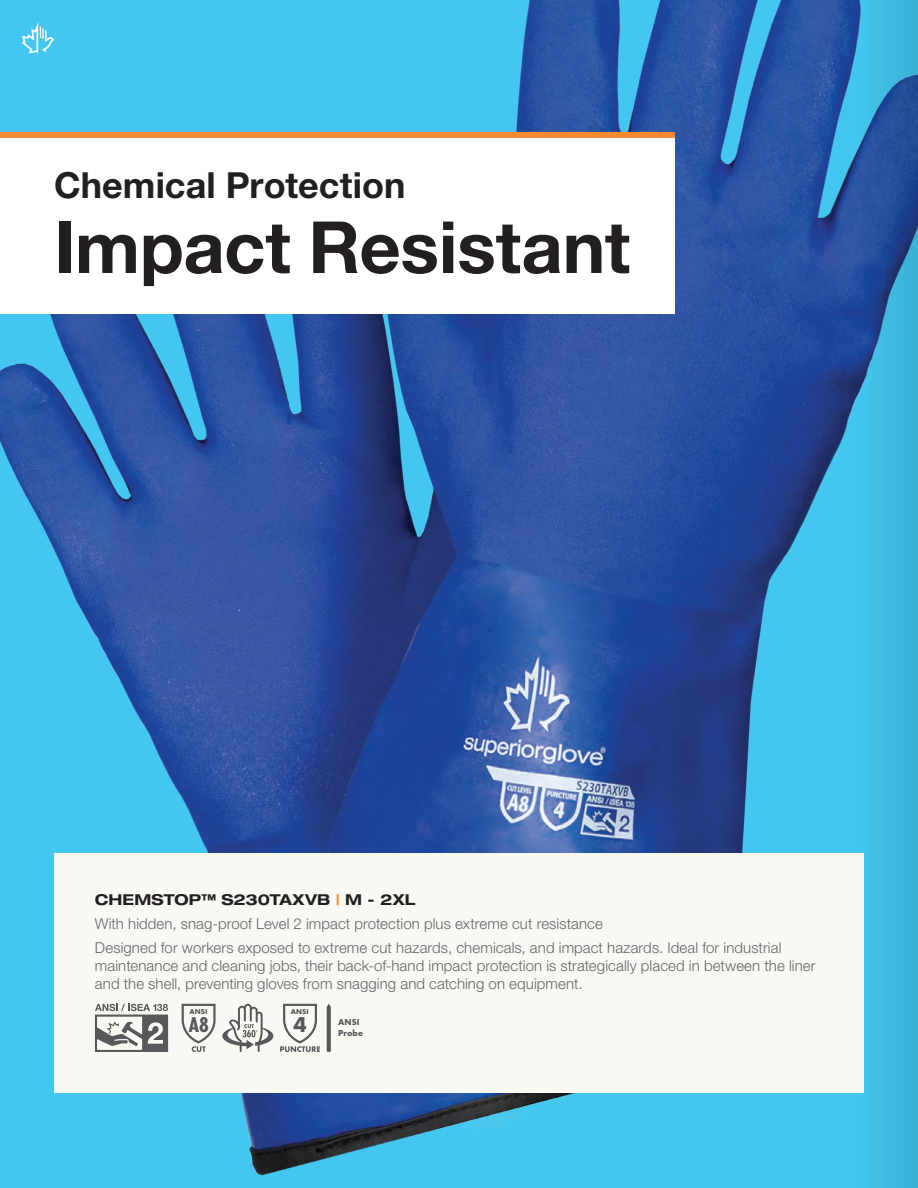
<style>
.page{position:relative;width:918px;height:1188px;background:#fff}
.page>*{position:absolute;margin:0;border:0;box-sizing:border-box;transform-origin:0 0}
.t1{font:700 72px "Helvetica Neue LT Std";letter-spacing:-.005em;color:#231f20}
.t2{font:700 36px "Helvetica Neue LT Std";color:#231f20}
.t3{font:700 22.35px "Futura PT Cond";color:#57585a}
.t4{font:700 22.35px "Futura PT";color:#57585a}
.t5{font:300 15px/24.2px "Helvetica Neue LT Std";letter-spacing:.005em;color:#63656a}
.t6{font:700 9px "Futura PT";color:#57585a}
.t7{font:700 7.5px "Futura PT";color:#57585a}
.s1{font-weight:700;font-stretch:expanded;color:#231f20}
.s2{font-weight:700;font-stretch:expanded;color:#f58932}
</style>
<div class="page">
<img style="left:0;top:0;width:840px;height:1188px">
<svg style="left:840px;top:0;width:78px;height:1188px;background:#38a3d3"></svg>
<div style="left:54px;top:853px;width:810px;height:240px;background:#f9f9f4"></div>
<svg style="left:22px;top:22px;width:32px;height:32px"></svg>
<div style="left:0;top:132px;width:675px;height:181px;background:#fff"></div>
<div style="left:0;top:132px;width:675px;height:6px;background:#f58932"></div>
<svg style="left:222px;top:1004px;width:51px;height:48px"></svg>
<svg style="left:182px;top:1004px;width:34px;height:48px"></svg>
<svg style="left:95px;top:1004px;width:73px;height:48px"></svg>
<svg style="left:327px;top:1004px;width:4px;height:48px"></svg>
<svg style="left:280px;top:1004px;width:40px;height:48px"></svg>
<h2 class="t2" style="left:54px;top:163px;width:353px">Chemical Protection</h2>
<h1 class="t1" style="left:54px;top:203px;width:578px">Impact Resistant</h1>
<p class="t5" style="left:95px;top:887px;width:688px"><span class="s1">CHEMSTOP™ S230TAXVB</span> <span class="s2">|</span> <span class="s1">M - 2XL<br></span>With hidden, snag-proof Level 2 impact protection plus extreme cut resistance<br>Designed for workers exposed to extreme cut hazards, chemicals, and impact hazards. Ideal for industrial</p>
<p class="t5" style="left:95px;top:956px;width:722px;line-height:18px">maintenance and cleaning jobs, their back-of-hand impact protection is strategically placed in between the liner and the shell, preventing gloves from snagging and catching on equipment.</p>
<h3 class="t3" style="left:189px;top:1012px;width:21px">A8</h3>
<p class="t7" style="left:190px;top:1007px;width:19px">ANSI</p>
<p class="t7" style="left:291px;top:1007px;width:19px">ANSI</p>
<h3 class="t4" style="left:293px;top:1010px;width:15px">4</h3>
<p class="t6" style="left:338px;top:1016px;width:23px">ANSI</p>
<p class="t6" style="left:338px;top:1027px;width:26px">Probe</p>
</div>
